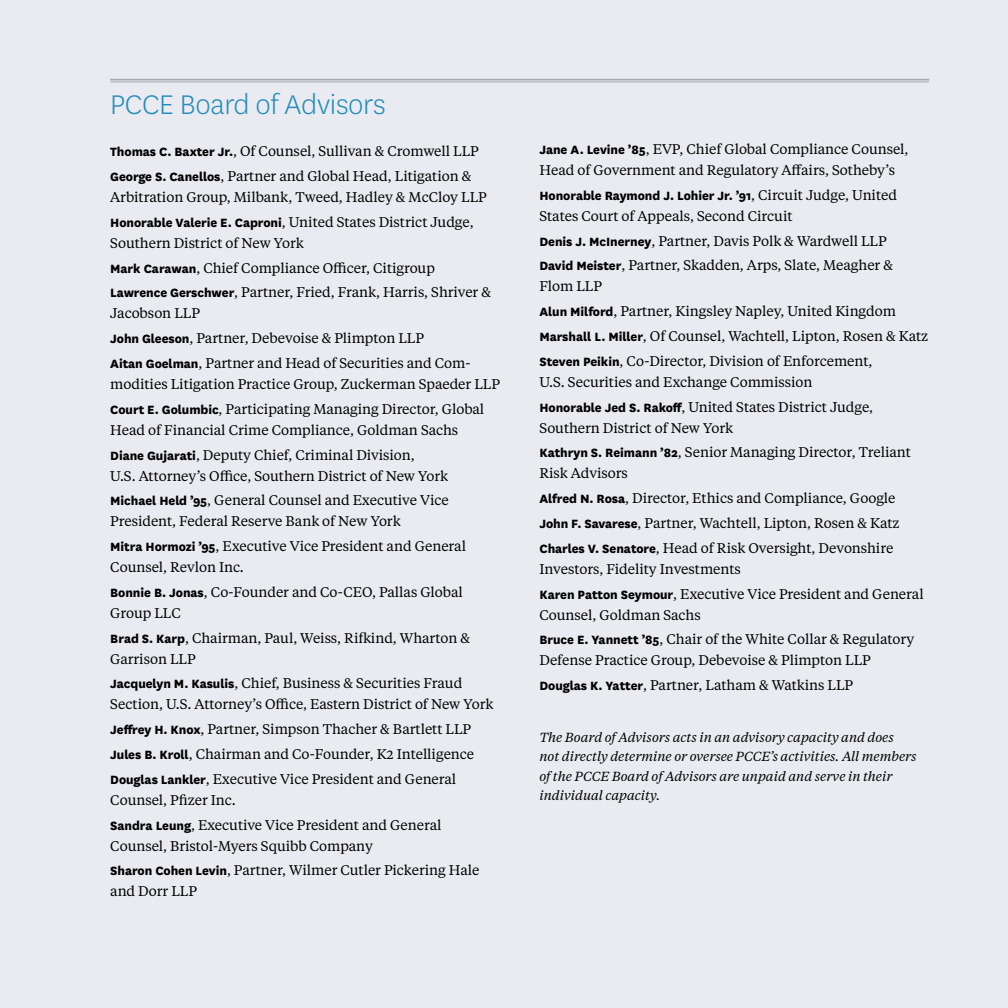
<style>
.page{position:relative;width:1008px;height:1008px;background:#e9ebf0}
.page>*{position:absolute;margin:0;border:0;box-sizing:border-box;transform-origin:0 0}
.t1{font:300 31.5px "National";letter-spacing:-.01em;color:#248dbb}
.t2{font:14px/21px "Tiempos Text";letter-spacing:-.005em;color:#000}
.t3{font:italic 13.12px/19.2px "Tiempos Text";letter-spacing:-.005em;color:#000}
.s1{font-family:"National";font-weight:800}
</style>
<div class="page">
<hr style="left:110px;top:79px;width:819px;height:1px;background:#a7a9ac">
<hr style="left:110px;top:82px;width:819px;height:1px;background:#a7a9ac">
<h2 class="t1" style="left:110px;top:85px;width:277px">PCCE Board of Advisors</h2>
<p class="t2" style="left:110px;top:140px;width:370px"><span class="s1">Thomas C. Baxter Jr.</span>, Of Counsel, Sullivan &amp; Cromwell LLP</p>
<p class="t2" style="left:110px;top:165px;width:378px"><span class="s1">George S. Canellos</span>, Partner and Global Head, Litigation &amp;<br>Arbitration Group, Milbank, Tweed, Hadley &amp; McCloy LLP</p>
<p class="t2" style="left:110px;top:211px;width:365px"><span class="s1">Honorable Valerie E. Caproni</span>, United States District Judge,<br>Southern District of New York</p>
<p class="t2" style="left:110px;top:257px;width:326px"><span class="s1">Mark Carawan</span>, Chief Compliance Officer, Citigroup</p>
<p class="t2" style="left:110px;top:281px;width:382px"><span class="s1">Lawrence Gerschwer</span>, Partner, Fried, Frank, Harris, Shriver &amp;<br>Jacobson LLP</p>
<p class="t2" style="left:110px;top:327px;width:315px"><span class="s1">John Gleeson</span>, Partner, Debevoise &amp; Plimpton LLP</p>
<p class="t2" style="left:110px;top:352px;width:391px"><span class="s1">Aitan Goelman</span>, Partner and Head of Securities and Com&shy;modities Litigation Practice Group, Zuckerman Spaeder LLP</p>
<p class="t2" style="left:110px;top:398px;width:376px"><span class="s1">Court E. Golumbic</span>, Participating Managing Director, Global<br>Head of Financial Crime Compliance, Goldman Sachs</p>
<p class="t2" style="left:110px;top:443px;width:339px"><span class="s1">Diane Gujarati</span>, Deputy Chief, Criminal Division,<br>U.S. Attorney’s Office, Southern District of New York</p>
<p class="t2" style="left:110px;top:489px;width:340px"><span class="s1">Michael Held ’95</span>, General Counsel and Executive Vice<br>President, Federal Reserve Bank of New York</p>
<p class="t2" style="left:110px;top:535px;width:357px"><span class="s1">Mitra Hormozi ’95</span>, Executive Vice President and General<br>Counsel, Revlon Inc.</p>
<p class="t2" style="left:110px;top:581px;width:354px"><span class="s1">Bonnie B. Jonas</span>, Co-Founder and Co-CEO, Pallas Global<br>Group LLC</p>
<p class="t2" style="left:110px;top:627px;width:361px"><span class="s1">Brad S. Karp</span>, Chairman, Paul, Weiss, Rifkind, Wharton &amp;<br>Garrison LLP</p>
<p class="t2" style="left:110px;top:672px;width:385px"><span class="s1">Jacquelyn M. Kasulis</span>, Chief, Business &amp; Securities Fraud<br>Section, U.S. Attorney’s Office, Eastern District of New York</p>
<p class="t2" style="left:110px;top:718px;width:362px"><span class="s1">Jeffrey H. Knox</span>, Partner, Simpson Thacher &amp; Bartlett LLP</p>
<p class="t2" style="left:110px;top:743px;width:365px"><span class="s1">Jules B. Kroll</span>, Chairman and Co-Founder, K2 Intelligence</p>
<p class="t2" style="left:110px;top:768px;width:348px"><span class="s1">Douglas Lankler</span>, Executive Vice President and General<br>Counsel, Pfizer Inc.</p>
<p class="t2" style="left:110px;top:813px;width:333px"><span class="s1">Sandra Leung</span>, Executive Vice President and General<br>Counsel, Bristol-Myers Squibb Company</p>
<p class="t2" style="left:110px;top:859px;width:371px"><span class="s1">Sharon Cohen Levin</span>, Partner, Wilmer Cutler Pickering Hale and Dorr LLP</p>
<p class="t2" style="left:539px;top:138px;width:371px"><span class="s1">Jane A. Levine ’85</span>, EVP, Chief Global Compliance Counsel,<br>Head of Government and Regulatory Affairs, Sotheby’s</p>
<p class="t2" style="left:539px;top:184px;width:359px"><span class="s1">Honorable Raymond J. Lohier Jr. ’91</span>, Circuit Judge, United<br>States Court of Appeals, Second Circuit</p>
<p class="t2" style="left:539px;top:230px;width:349px"><span class="s1">Denis J. McInerney</span>, Partner, Davis Polk &amp; Wardwell LLP</p>
<p class="t2" style="left:539px;top:254px;width:355px"><span class="s1">David Meister</span>, Partner, Skadden, Arps, Slate, Meagher &amp;<br>Flom LLP</p>
<p class="t2" style="left:539px;top:300px;width:358px"><span class="s1">Alun Milford</span>, Partner, Kingsley Napley, United Kingdom</p>
<p class="t2" style="left:539px;top:325px;width:390px"><span class="s1">Marshall L. Miller</span>, Of Counsel, Wachtell, Lipton, Rosen &amp; Katz</p>
<p class="t2" style="left:539px;top:350px;width:335px"><span class="s1">Steven Peikin</span>, Co-Director, Division of Enforcement,<br>U.S. Securities and Exchange Commission</p>
<p class="t2" style="left:539px;top:396px;width:335px"><span class="s1">Honorable Jed S. Rakoff</span>, United States District Judge,<br>Southern District of New York</p>
<p class="t2" style="left:539px;top:441px;width:373px"><span class="s1">Kathryn S. Reimann ’82</span>, Senior Managing Director, Treliant<br>Risk Advisors</p>
<p class="t2" style="left:539px;top:487px;width:358px"><span class="s1">Alfred N. Rosa</span>, Director, Ethics and Compliance, Google</p>
<p class="t2" style="left:539px;top:512px;width:362px"><span class="s1">John F. Savarese</span>, Partner, Wachtell, Lipton, Rosen &amp; Katz</p>
<p class="t2" style="left:539px;top:537px;width:355px"><span class="s1">Charles V. Senatore</span>, Head of Risk Oversight, Devonshire<br>Investors, Fidelity Investments</p>
<p class="t2" style="left:539px;top:582px;width:386px"><span class="s1">Karen Patton Seymour</span>, Executive Vice President and General<br>Counsel, Goldman Sachs</p>
<p class="t2" style="left:539px;top:628px;width:376px"><span class="s1">Bruce E. Yannett ’85</span>, Chair of the White Collar &amp; Regulatory<br>Defense Practice Group, Debevoise &amp; Plimpton LLP</p>
<p class="t2" style="left:539px;top:674px;width:315px"><span class="s1">Douglas K. Yatter</span>, Partner, Latham &amp; Watkins LLP</p>
<p class="t3" style="left:539px;top:727px;width:379px">The Board of Advisors acts in an advisory capacity and does not directly determine or oversee PCCE’s activities. All members of the PCCE Board of Advisors are unpaid and serve in their individual capacity.</p>
</div>
